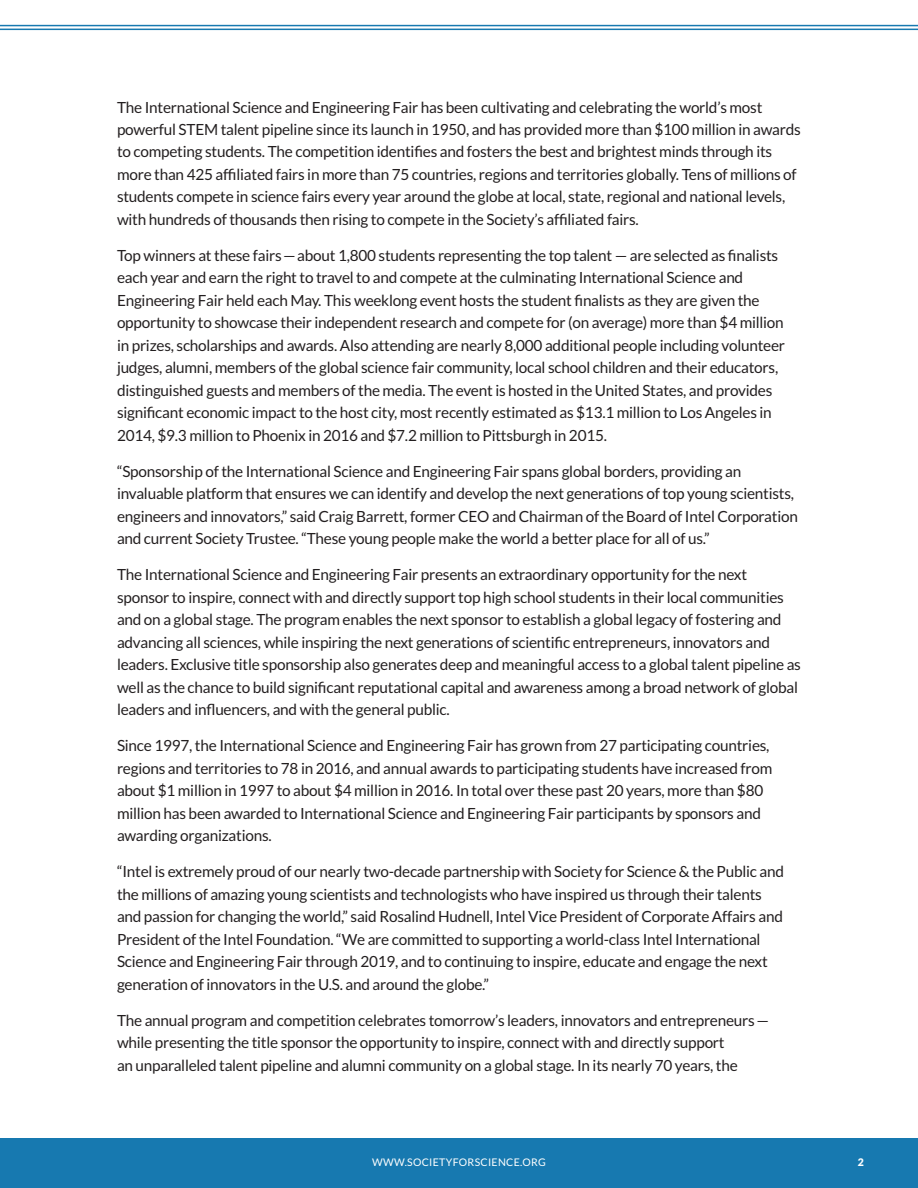
<style>
.page{position:relative;width:918px;height:1188px;background:#fff}
.page>*{position:absolute;margin:0;border:0;box-sizing:border-box;transform-origin:0 0}
.t1{font:15.3px/22.5px "Lato";letter-spacing:-.015em;color:#231f20}
.t2{font:10.5px "Lato";letter-spacing:.03em;color:#fff}
.t3{font:900 10.5px "Lato";color:#fff}
</style>
<div class="page">
<div style="left:0;top:1138px;width:918px;height:50px;background:#1779b0"></div>
<hr style="left:0;top:25px;width:918px;height:1px;background:#1779b0">
<hr style="left:0;top:29px;width:918px;height:1px;background:#1779b0">
<p class="t1" style="left:117px;top:96px;width:685px">The International Science and Engineering Fair has been cultivating and celebrating the world’s most powerful STEM talent pipeline since its launch in 1950, and has provided more than $100 million in awards to competing students. The competition identifies and fosters the best and brightest minds through its more than 425 affiliated fairs in more than 75 countries, regions and territories globally. Tens of millions of students compete in science fairs every year around the globe at local, state, regional and national levels, with hundreds of thousands then rising to compete in the Society’s affiliated fairs.</p>
<p class="t1" style="left:117px;top:244px;width:670px">Top winners at these fairs—about 1,800 students representing the top talent — are selected as finalists each year and earn the right to travel to and compete at the culminating International Science and Engineering Fair held each May. This weeklong event hosts the student finalists as they are given the opportunity to showcase their independent research and compete for (on average) more than $4 million in prizes, scholarships and awards. Also attending are nearly 8,000 additional people including volunteer judges, alumni, members of the global science fair community, local school children and their educators, distinguished guests and members of the media. The event is hosted in the United States, and provides significant economic impact to the host city, most recently estimated as $13.1 million to Los Angeles in 2014, $9.3 million to Phoenix in 2016 and $7.2 million to Pittsburgh in 2015.</p>
<p class="t1" style="left:117px;top:460px;width:682px">“Sponsorship of the International Science and Engineering Fair spans global borders, providing an invaluable platform that ensures we can identify and develop the next generations of top young scientists, engineers and innovators,” said Craig Barrett, former CEO and Chairman of the Board of Intel Corporation and current Society Trustee. “These young people make the world a better place for all of us.”</p>
<p class="t1" style="left:117px;top:563px;width:685px">The International Science and Engineering Fair presents an extraordinary opportunity for the next sponsor to inspire, connect with and directly support top high school students in their local communities and on a global stage. The program enables the next sponsor to establish a global legacy of fostering and advancing all sciences, while inspiring the next generations of scientific entrepreneurs, innovators and leaders. Exclusive title sponsorship also generates deep and meaningful access to a global talent pipeline as well as the chance to build significant reputational capital and awareness among a broad network of global leaders and influencers, and with the general public.</p>
<p class="t1" style="left:117px;top:734px;width:657px">Since 1997, the International Science and Engineering Fair has grown from 27 participating countries, regions and territories to 78 in 2016, and annual awards to participating students have increased from about $1 million in 1997 to about $4 million in 2016. In total over these past 20 years, more than $80 million has been awarded to International Science and Engineering Fair participants by sponsors and awarding organizations.</p>
<p class="t1" style="left:117px;top:860px;width:669px">“Intel is extremely proud of our nearly two-decade partnership with Society for Science &amp; the Public and the millions of amazing young scientists and technologists who have inspired us through their talents and passion for changing the world,” said Rosalind Hudnell, Intel Vice President of Corporate Affairs and President of the Intel Foundation. “We are committed to supporting a world-class Intel International Science and Engineering Fair through 2019, and to continuing to inspire, educate and engage the next generation of innovators in the U.S. and around the globe.”</p>
<p class="t1" style="left:117px;top:1009px;width:653px">The annual program and competition celebrates tomorrow’s leaders, innovators and entrepreneurs— while presenting the title sponsor the opportunity to inspire, connect with and directly support<br>an unparalleled talent pipeline and alumni community on a global stage. In its nearly 70 years, the</p>
<p class="t2" style="left:372px;top:1156px;width:175px">WWW.SOCIETYFORSCIENCE.ORG</p>
<p class="t3" style="left:858px;top:1156px;width:8px">2</p>
</div>
